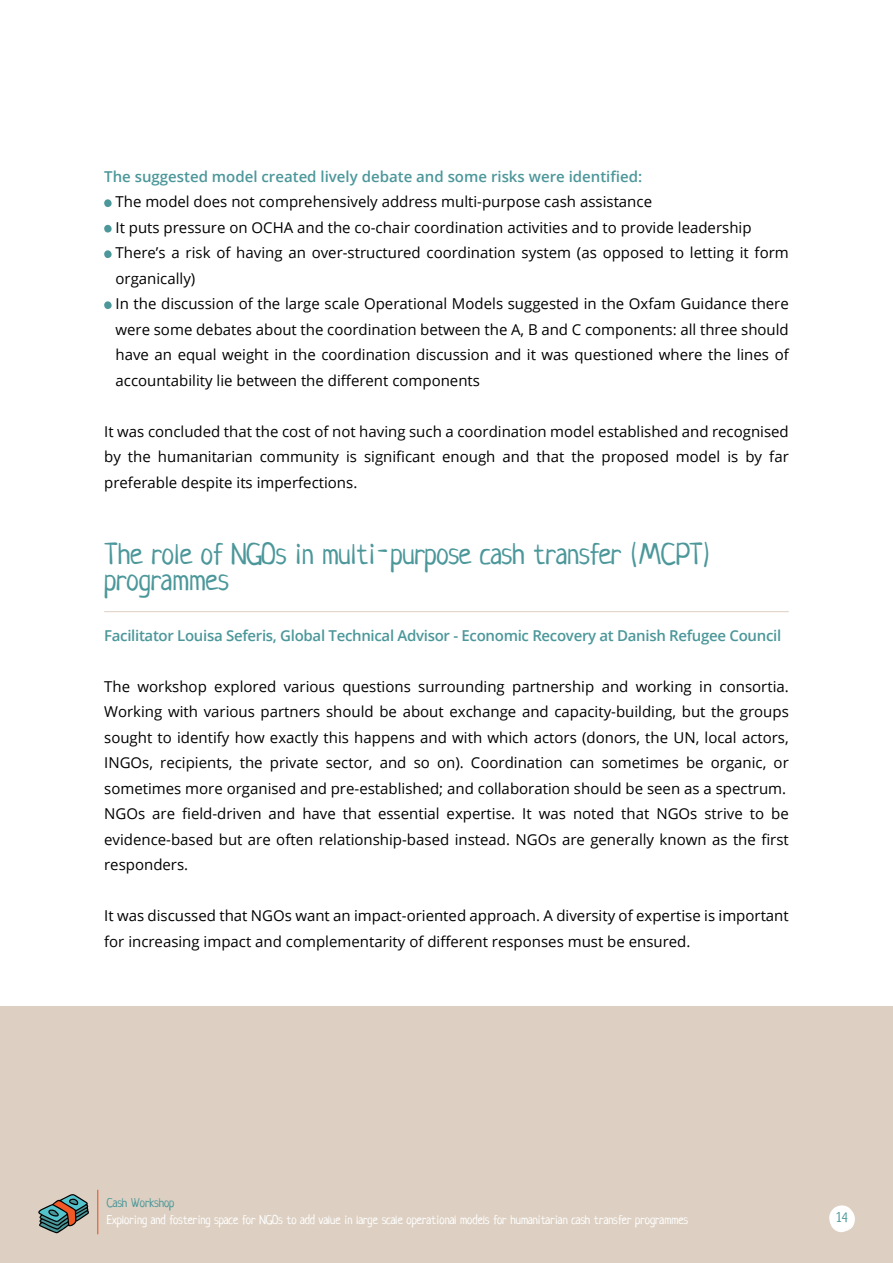
<style>
.page{position:relative;width:893px;height:1263px;background:#fff}
.page>*{position:absolute;margin:0;border:0;box-sizing:border-box;transform-origin:0 0}
.t1{font:30px/25.5px "Neucha";color:#4c979a}
.List_Paragraph{font:15px/25.5px "Open Sans";color:#000;text-align:justify}
.t2{font:600 15px "Open Sans";letter-spacing:-.02em;color:#4c979a}
.t3{font:600 15px "Open Sans";color:#4c979a}
.t4{font:13.5px "Neucha";color:#4c979a}
.t5{font:12.75px "Neucha";color:#fff}
.t6{font:12.75px "Neucha";letter-spacing:-.02em;color:#4c979a}
</style>
<div class="page">
<svg style="left:104px;top:199px;width:8px;height:8px"></svg>
<svg style="left:104px;top:225px;width:8px;height:8px"></svg>
<svg style="left:104px;top:250px;width:8px;height:8px"></svg>
<svg style="left:104px;top:301px;width:8px;height:8px"></svg>
<div style="left:0;top:1007px;width:893px;height:256px;background:#ddd0c2"></div>
<svg style="left:829px;top:1205px;width:26px;height:27px"></svg>
<svg style="left:38px;top:1194px;width:51px;height:39px"></svg>
<hr style="left:97px;top:1190px;width:1px;height:44px;background:#e84b19">
<hr style="left:104px;top:611px;width:685px;height:1px;background:#ddd0c2">
<p class="t3" style="left:104px;top:166px;width:539px">The suggested model created lively debate and some risks were identified:</p>
<p class="List_Paragraph" style="left:116px;top:188px;width:538px">The model does not comprehensively address multi-purpose cash assistance</p>
<p class="List_Paragraph" style="left:116px;top:214px;width:637px">It puts pressure on OCHA and the co-chair coordination activities and to provide leadership</p>
<p class="List_Paragraph" style="left:116px;top:239px;width:675px">There’s a risk of having an over-structured coordination system (as opposed to letting it form organically)</p>
<p class="List_Paragraph" style="left:116px;top:290px;width:675px">In the discussion of the large scale Operational Models suggested in the Oxfam Guidance there were some debates about the coordination between the A, B and C components: all three should have an equal weight in the coordination discussion and it was questioned where the lines of accountability lie between the different components</p>
<p class="List_Paragraph" style="left:104px;top:418px;width:686px">It was concluded that the cost of not having such a coordination model established and recognised by the humanitarian community is significant enough and that the proposed model is by far preferable despite its imperfections.</p>
<p class="t1" style="left:104px;top:542px;width:607px">The role of NGOs in multi-purpose cash transfer (MCPT) programmes</p>
<p class="t2" style="left:104px;top:625px;width:678px">Facilitator Louisa Seferis, Global Technical Advisor - Economic Recovery at Danish Refugee Council</p>
<p class="List_Paragraph" style="left:104px;top:673px;width:686px">The workshop explored various questions surrounding partnership and working in consortia.<br>Working with various partners should be about exchange and capacity-building, but the groups sought to identify how exactly this happens and with which actors (donors, the UN, local actors, INGOs, recipients, the private sector, and so on). Coordination can sometimes be organic, or sometimes more organised and pre-established; and collaboration should be seen as a spectrum.</p>
<p class="List_Paragraph" style="left:104px;top:800px;width:686px">NGOs are field-driven and have that essential expertise. It was noted that NGOs strive to be evidence-based but are often relationship-based instead. NGOs are generally known as the first responders.</p>
<p class="List_Paragraph" style="left:104px;top:902px;width:686px">It was discussed that NGOs want an impact-oriented approach. A diversity of expertise is important for increasing impact and complementarity of different responses must be ensured.</p>
<p class="t6" style="left:107px;top:1195px;width:69px">Cash Workshop</p>
<p class="t5" style="left:107px;top:1212px;width:583px">Exploring and fostering space for NGOs to add value in large scale operational models for humanitarian cash transfer programmes</p>
<p class="t4" style="left:836px;top:1210px;width:13px">14</p>
</div>
